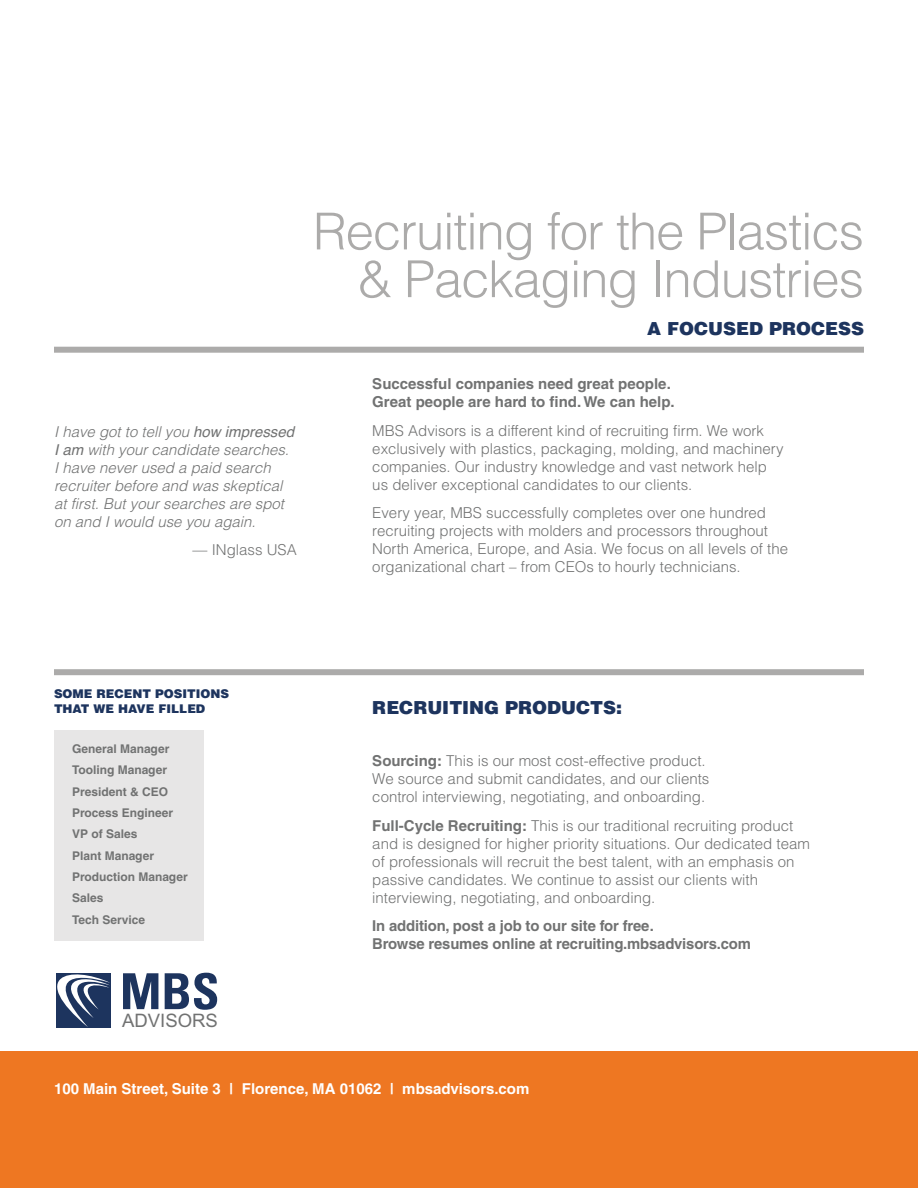
<style>
.page{position:relative;width:918px;height:1188px;background:#fff}
.page>*{position:absolute;margin:0;border:0;box-sizing:border-box;transform-origin:0 0}
.t1{font:300 51px/47.7px "Helvetica";letter-spacing:-.025em;color:#acabaa;text-align:right}
.t2{font:18.6px "Arial";color:#717272}
.t3{font:900 18px "Helvetica";color:#1d345e}
.t4{font:300 15px/18px "Helvetica";color:#717272}
.t5{font:italic 300 15px/18px "Helvetica";color:#717272}
.t6{font:700 15px/18px "Helvetica";letter-spacing:-.01em;color:#717272}
.t7{font:700 15px "Helvetica";color:#fff}
.t8{font:700 12px/21.3px "Helvetica";color:#717272}
.t9{font:900 12px/14.4px "Helvetica";color:#1d345e}
.s1{font-weight:400}
.s2{font-weight:700}
</style>
<div class="page">
<div style="left:0;top:1052px;width:918px;height:136px;background:#e72"></div>
<div style="left:54px;top:730px;width:149px;height:210px;background:#e7e6e6"></div>
<div style="left:54px;top:669px;width:810px;height:6px;background:#acabaa"></div>
<div style="left:54px;top:347px;width:810px;height:6px;background:#acabaa"></div>
<svg style="left:56px;top:973px;width:54px;height:54px"></svg>
<svg style="left:123px;top:973px;width:94px;height:37px"></svg>
<p class="t5" style="left:54px;top:424px;width:242px">I have got to tell you <span class="s1">how impressed<br>I am</span> with your candidate searches.<br>I have never used a paid search recruiter before and was skeptical at first. But your searches are spot on and I would use you again.</p>
<p class="t4" style="left:193px;top:542px;width:106px">— INglass USA</p>
<h1 class="t1" style="left:313px;top:212px;width:553px">Recruiting for the Plastics &amp; Packaging Industries</h1>
<p class="t3" style="left:647px;top:322px;width:218px">A FOCUSED PROCESS</p>
<p class="t6" style="left:372px;top:376px;width:304px">Successful companies need great people.<br>Great people are hard to find. We can help.</p>
<p class="t4" style="left:372px;top:423px;width:413px">MBS Advisors is a different kind of recruiting firm. We work exclusively with plastics, packaging, molding, and machinery companies. Our industry knowledge and vast network help us deliver exceptional candidates to our clients.</p>
<p class="t4" style="left:372px;top:505px;width:417px">Every year, MBS successfully completes over one hundred recruiting projects with molders and processors throughout North America, Europe, and Asia. We focus on all levels of the organizational chart – from CEOs to hourly technicians.</p>
<p class="t9" style="left:54px;top:688px;width:177px">SOME RECENT POSITIONS<br>THAT WE HAVE FILLED</p>
<p class="t8" style="left:72px;top:739px;width:117px">General Manager<br>Tooling Manager<br>President &amp; CEO<br>Process Engineer<br>VP of Sales<br>Plant Manager<br>Production Manager<br>Sales<br>Tech Service</p>
<p class="t2" style="left:122px;top:1010px;width:97px">ADVISORS</p>
<p class="t3" style="left:372px;top:701px;width:251px">RECRUITING PRODUCTS:</p>
<p class="t4" style="left:372px;top:753px;width:339px"><span class="s2">Sourcing:</span> This is our most cost-effective product.<br>We source and submit candidates, and our clients control interviewing, negotiating, and onboarding.</p>
<p class="t4" style="left:372px;top:818px;width:439px"><span class="s2">Full-Cycle Recruiting:</span> This is our traditional recruiting product and is designed for higher priority situations. Our dedicated team of professionals will recruit the best talent, with an emphasis on passive candidates. We continue to assist our clients with interviewing, negotiating, and onboarding.</p>
<p class="t6" style="left:372px;top:919px;width:380px">In addition, post a job to our site for free.<br>Browse resumes online at recruiting.mbsadvisors.com</p>
<p class="t7" style="left:54px;top:1083px;width:477px">100 Main Street, Suite 3 | Florence, MA 01062 | mbsadvisors.com</p>
</div>
